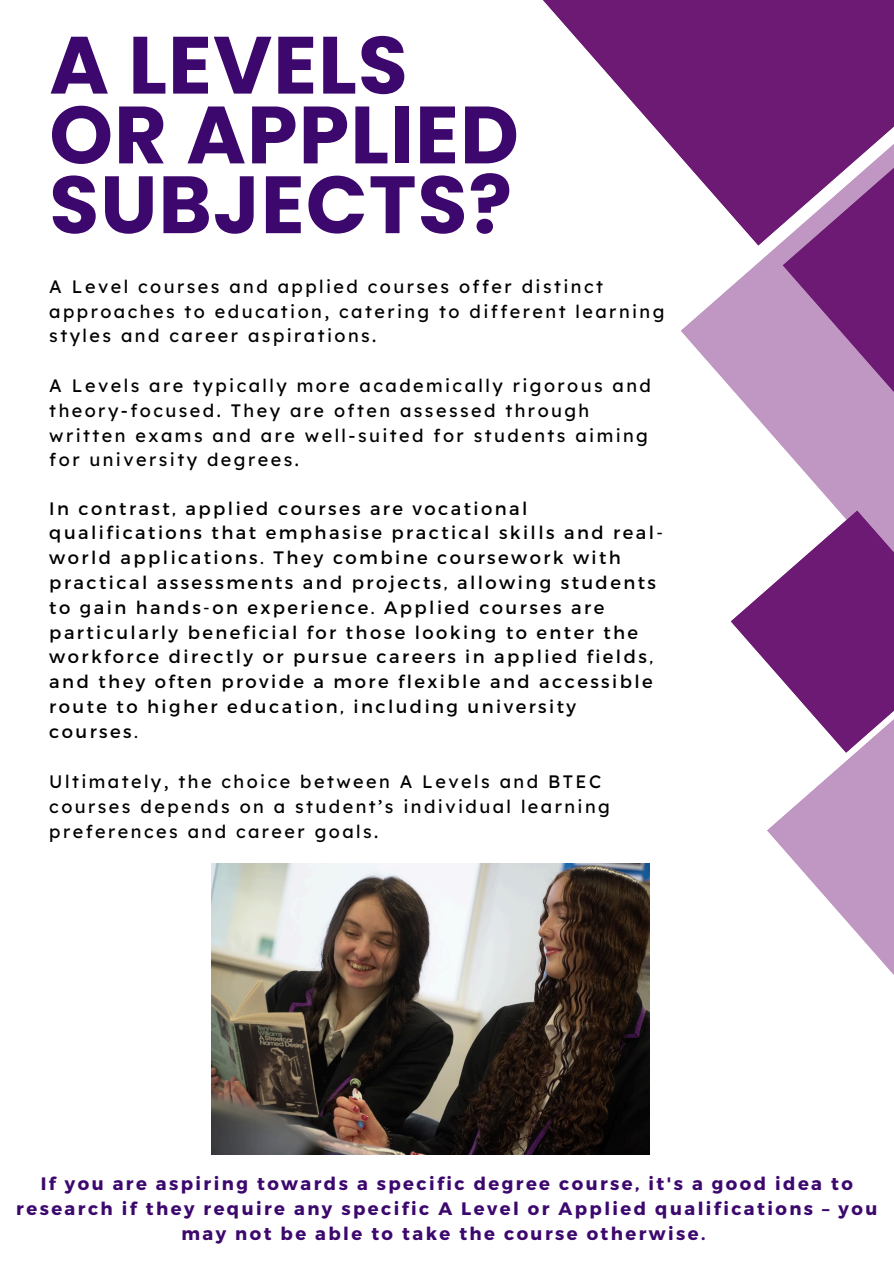
<style>
.page{position:relative;width:894px;height:1264px;background:#fff}
.page>*{position:absolute;margin:0;border:0;box-sizing:border-box;transform-origin:0 0}
.t1{font:700 81px/69.8px "Poppins";letter-spacing:.015em;color:#3d086e}
.t2{font:18px/24.8px "Montserrat";letter-spacing:.135em;color:#000}
.t3{font:18px/24.8px "Lexend Deca";letter-spacing:.135em;color:#000}
.t4{font:700 18px/24.8px "Montserrat";letter-spacing:.135em;color:#3d086e;text-align:center}
</style>
<div class="page">
<svg style="left:767px;top:753px;width:126px;height:221px;fill:#c096c3"></svg>
<svg style="left:681px;top:246px;width:212px;height:264px;fill:#c096c3"></svg>
<svg style="left:782px;top:246px;width:111px;height:151px;background:#935498"></svg>
<svg style="left:730px;top:510px;width:163px;height:243px"></svg>
<svg style="left:543px;top:0;width:350px;height:246px;fill:#6c1a73"></svg>
<img style="left:211px;top:863px;width:438px;height:291px">
<p class="t1" style="left:49px;top:30px;width:471px">A LEVELS<br>OR APPLIED<br>SUBJECTS?</p>
<h1 class="t3" style="left:49px;top:274px;width:616px">A Level courses and applied courses offer distinct approaches to education, catering to different learning styles and career aspirations.</h1>
<p class="t3" style="left:49px;top:373px;width:603px">A Levels are typically more academically rigorous and theory-focused. They are often assessed through written exams and are well-suited for students aiming for university degrees.</p>
<p class="t2" style="left:49px;top:495px;width:615px">In contrast, applied courses are vocational qualifications that emphasise practical skills and real&shy;world applications. They combine coursework with practical assessments and projects, allowing students to gain hands-on experience. Applied courses are particularly beneficial for those looking to enter the workforce directly or pursue careers in applied fields, and they often provide a more flexible and accessible route to higher education, including university courses.</p>
<p class="t3" style="left:49px;top:769px;width:562px">Ultimately, the choice between A Levels and BTEC courses depends on a student’s individual learning preferences and career goals.</p>
<h2 class="t4" style="left:16px;top:1170px;width:862px">If you are aspiring towards a specific degree course, it's a good idea to research if they require any specific A Level or Applied qualifications – you may not be able to take the course otherwise.</h2>
</div>
